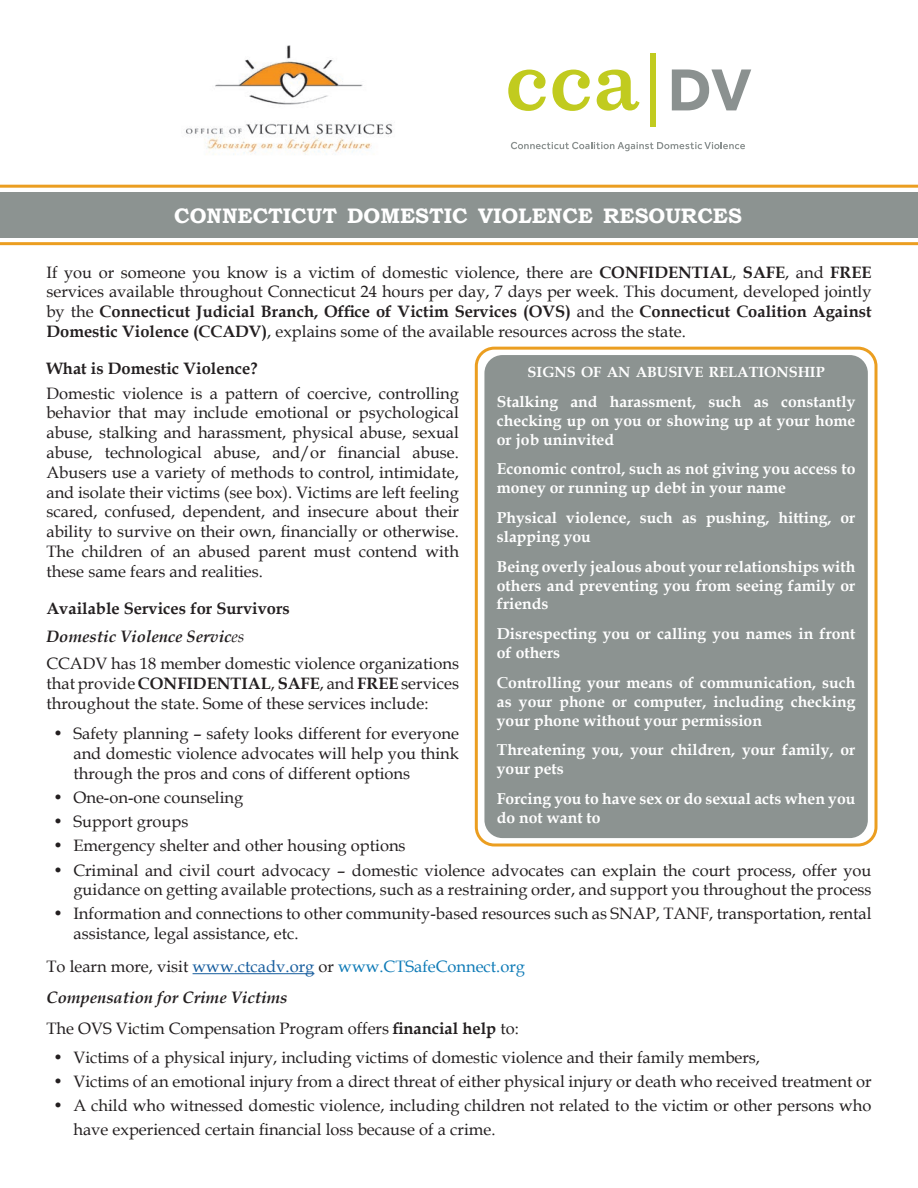
<style>
.page{position:relative;width:918px;height:1188px;background:#fff}
.page>*{position:absolute;margin:0;border:0;box-sizing:border-box;transform-origin:0 0}
.t1{font:700 21px "Bookman Old Style";color:#fff}
.t2{font:16.5px/19.8px "Book Antiqua";color:#231f20;text-align:justify}
.t3{font:700 16.5px/28.7px "Book Antiqua";color:#231f20}
.t4{font:700 15.75px/18.9px "Book Antiqua";color:#fff}
.t5{font:700 14.7px "Book Antiqua";color:#fff}
.s1{font-weight:700}
.s2{font-style:italic}
.s3{font-weight:400;font-style:italic}
.s4{color:#175d9e}
.s5{color:#0f7bb7}
.s6{font-weight:700;font-style:italic}
</style>
<div class="page">
<div style="left:484px;top:355px;width:384px;height:483px;background:#8c9391;border-radius:18px"></div>
<img style="left:186px;top:45px;width:207px;height:110px">
<svg style="left:508px;top:70px;width:38px;height:41px"></svg>
<svg style="left:552px;top:70px;width:38px;height:41px"></svg>
<svg style="left:597px;top:70px;width:43px;height:41px"></svg>
<div style="left:651px;top:53px;width:5px;height:74px;background:#c1cb1f"></div>
<svg style="left:672px;top:69px;width:79px;height:41px"></svg>
<svg style="left:511px;top:142px;width:234px;height:9px"></svg>
<hr style="left:0;top:185px;width:918px;height:3px;background:#eb9e20">
<div style="left:0;top:192px;width:918px;height:46px;background:#8c9391"></div>
<hr style="left:0;top:242px;width:918px;height:3px;background:#eb9e20">
<div style="left:475px;top:347px;width:403px;height:499px;border:3px solid #eb9e20;border-radius:18px"></div>
<hr style="left:193px;top:973px;width:121px;height:1px;background:#175d9e">
<p class="t1" style="left:174px;top:201px;width:569px">CONNECTICUT DOMESTIC VIOLENCE RESOURCES</p>
<p class="t2" style="left:46px;top:262px;width:827px">If you or someone you know is a victim of domestic violence, there are <span class="s1">CONFIDENTIAL</span>, <span class="s1">SAFE</span>, and <span class="s1">FREE </span>services available throughout Connecticut 24 hours per day, 7 days per week. This document, developed jointly by the <span class="s1">Connecticut Judicial Branch, Office of Victim Services (OVS)</span> and the <span class="s1">Connecticut Coalition Against Domestic Violence (CCADV)</span>, explains some of the available resources across the state.</p>
<p class="t3" style="left:46px;top:354px;width:213px">What is Domestic Violence?</p>
<p class="t2" style="left:46px;top:383px;width:414px">Domestic violence is a pattern of coercive, controlling behavior that may include emotional or psychological abuse, stalking and harassment, physical abuse, sexual abuse, technological abuse, and/or financial abuse.<br>Abusers use a variety of methods to control, intimidate, and isolate their victims (see box). Victims are left feeling scared, confused, dependent, and insecure about their ability to survive on their own, financially or otherwise.<br>The children of an abused parent must contend with these same fears and realities.</p>
<p class="t5" style="left:528px;top:362px;width:299px">SIGNS OF AN ABUSIVE RELATIONSHIP</p>
<p class="t4" style="left:497px;top:392px;width:360px;text-align:justify">Stalking and harassment, such as constantly checking up on you or showing up at your home or job uninvited</p>
<p class="t4" style="left:497px;top:460px;width:360px">Economic control, such as not giving you access to money or running up debt in your name</p>
<p class="t4" style="left:497px;top:508px;width:360px">Physical violence, such as pushing, hitting, or slapping you</p>
<p class="t4" style="left:497px;top:557px;width:360px;text-align:justify">Being overly jealous about your relationships with others and preventing you from seeing family or friends</p>
<p class="t4" style="left:497px;top:624px;width:360px">Disrespecting you or calling you names in front of others</p>
<p class="t4" style="left:497px;top:673px;width:360px;text-align:justify">Controlling your means of communication, such as your phone or computer, including checking your phone without your permission</p>
<p class="t4" style="left:497px;top:740px;width:360px">Threatening you, your children, your family, or your pets</p>
<p class="t4" style="left:497px;top:789px;width:360px">Forcing you to have sex or do sexual acts when you do not want to</p>
<p class="t3" style="left:46px;top:594px;width:245px">Available Services for Survivors<br><span class="s2">Domestic Violence Servic</span><span class="s3">es</span></p>
<p class="t2" style="left:46px;top:653px;width:414px">CCADV has 18 member domestic violence organizations that provide <span class="s1">CONFIDENTIAL</span>, <span class="s1">SAFE</span>, and <span class="s1">FREE</span> services throughout the state. Some of these services include:</p>
<p class="t2" style="left:73px;top:724px;width:387px;text-indent:-20px">• Safety planning – safety looks different for everyone and domestic violence advocates will help you think through the pros and cons of different options</p>
<p class="t2" style="left:53px;top:787px;width:192px">• One-on-one counseling</p>
<p class="t2" style="left:53px;top:811px;width:137px">• Support groups</p>
<p class="t2" style="left:53px;top:835px;width:354px">• Emergency shelter and other housing options</p>
<p class="t2" style="left:53px;top:860px;width:820px;text-align:right">• Criminal and civil court advocacy – domestic violence advocates can explain the court process, offer you guidance on getting available protections, such as a restraining order, and support you throughout the process</p>
<p class="t2" style="left:73px;top:903px;width:800px;text-indent:-20px">• Information and connections to other community-based resources such as SNAP, TANF, transportation, rental assistance, legal assistance, etc.</p>
<p class="t2" style="left:46px;top:950px;width:480px;line-height:31.3px;text-align:left">To learn more, visit <span class="s4">www.ctcadv.org</span> or <span class="s5">www.CTSafeConnect.org<br></span><span class="s6">Compensation for Crime Victims<br></span>The OVS Victim Compensation Program offers <span class="s1">financial help</span> to:</p>
<p class="t2" style="left:53px;top:1047px;width:708px">• Victims of a physical injury, including victims of domestic violence and their family members,</p>
<p class="t2" style="left:53px;top:1071px;width:820px">• Victims of an emotional injury from a direct threat of either physical injury or death who received treatment or</p>
<p class="t2" style="left:73px;top:1093px;width:800px;line-height:24px;text-indent:-20px">• A child who witnessed domestic violence, including children not related to the victim or other persons who have experienced certain financial loss because of a crime.</p>
</div>
